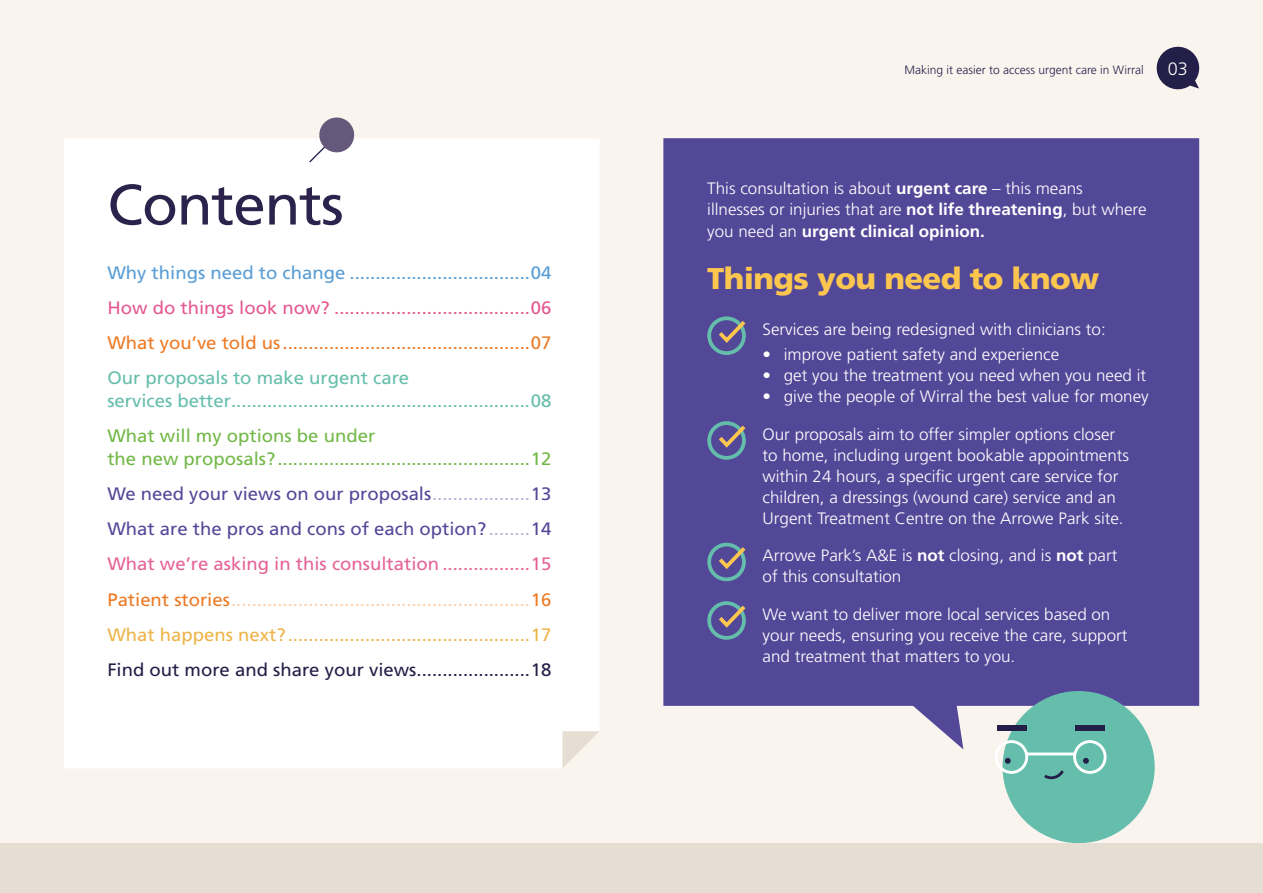
<style>
.page{position:relative;width:1263px;height:893px;background:#faf4ef}
.page>*{position:absolute;margin:0;border:0;box-sizing:border-box;transform-origin:0 0}
.t1{font:57px "Frutiger LT Std";letter-spacing:-.02em;color:#2c234d}
.t2{font:900 30px "Frutiger LT Std";letter-spacing:-.02em;color:#fdc64f}
.t3{font:18px/35.2px "Frutiger LT Std";color:#534898;text-align:justify}
.t4{font:18px/22.5px "Frutiger LT Std";color:#65beac}
.t5{font:18px/22.5px "Frutiger LT Std";color:#72b847}
.t6{font:18px "Frutiger LT Std";color:#ee7a24}
.t7{font:18px "Frutiger LT Std";color:#e55890}
.t8{font:18px "Frutiger LT Std";color:#589dd6}
.t9{font:18px "Frutiger LT Std";color:#241f48}
.t10{font:300 18px "Frutiger LT Std";color:#fff}
.t11{font:300 16.5px/21px "Frutiger LT Std";color:#fff}
.t12{font:300 12px "Frutiger LT Std";color:#241f48}
.s1{color:#b8b1d8}
.s2{color:#e66396}
.s3{color:#ee7a24}
.s4{color:#fbcea9}
.s5{color:#eeb44a}
.s6{font-weight:700}
</style>
<div class="page">
<div style="left:64px;top:138px;width:535px;height:630px;background:#fff"></div>
<svg style="left:562px;top:731px;width:37px;height:37px"></svg>
<svg style="left:309px;top:117px;width:47px;height:45px"></svg>
<div style="left:663px;top:138px;width:536px;height:568px;background:#534898"></div>
<div style="left:707px;top:316px;width:39px;height:39px;border:4px solid #65beac;border-radius:50%"></div>
<svg style="left:715px;top:317px;width:34px;height:29px"></svg>
<div style="left:707px;top:421px;width:39px;height:39px;border:4px solid #65beac;border-radius:50%"></div>
<svg style="left:715px;top:422px;width:34px;height:28px"></svg>
<div style="left:707px;top:543px;width:39px;height:38px;border:4px solid #65beac;border-radius:50%"></div>
<svg style="left:715px;top:543px;width:34px;height:29px"></svg>
<div style="left:707px;top:601px;width:39px;height:39px;border:4px solid #65beac;border-radius:50%"></div>
<svg style="left:715px;top:602px;width:34px;height:28px"></svg>
<div style="left:1002px;top:691px;width:153px;height:152px;background:#65beac;border-radius:50%"></div>
<div style="left:1075px;top:725px;width:30px;height:6px;background:#241f48"></div>
<div style="left:997px;top:725px;width:29px;height:6px;background:#241f48"></div>
<svg style="left:995px;top:739px;width:112px;height:42px"></svg>
<svg style="left:899px;top:694px;width:64px;height:55px"></svg>
<div style="left:0;top:843px;width:1263px;height:50px;background:#e6ded3"></div>
<svg style="left:1156px;top:46px;width:44px;height:44px"></svg>
<h1 class="t1" style="left:107px;top:171px;width:238px">Contents</h1>
<p class="t8" style="left:107px;top:262px;width:445px">Why things need to change ...................................04</p>
<p class="t7" style="left:107px;top:297px;width:445px">How do things look now? ......................................06</p>
<p class="t6" style="left:107px;top:332px;width:445px">What you’ve told us................................................07</p>
<p class="t4" style="left:107px;top:367px;width:445px">Our proposals to make urgent care<br>services better..........................................................08</p>
<p class="t5" style="left:107px;top:425px;width:445px">What will my options be under<br>the new proposals?.................................................12</p>
<p class="t3" style="left:107px;top:476px;width:445px">We need your views on our proposals<span class="s1">...................</span>13<br>What are the pros and cons of each option?<span class="s1">........</span>14<br><span class="s2">What we’re asking in this consultation .................15<br></span><span class="s3">Patient stories</span><span class="s4">..........................................................</span><span class="s3">16<br></span><span class="s5">What happens next?...............................................17</span></p>
<p class="t9" style="left:107px;top:659px;width:445px">Find out more and share your views......................18</p>
<p class="t12" style="left:904px;top:63px;width:241px">Making it easier to access urgent care in Wirral</p>
<p class="t10" style="left:1168px;top:58px;width:22px">03</p>
<p class="t11" style="left:707px;top:179px;width:441px">This consultation is about <span class="s6">urgent care</span> – this means<br>illnesses or injuries that are <span class="s6">not life threatening</span>, but where you need an <span class="s6">urgent clinical opinion.</span></p>
<h2 class="t2" style="left:707px;top:261px;width:393px">Things you need to know</h2>
<p class="t11" style="left:762px;top:319px;width:345px">Services are being redesigned with clinicians to:</p>
<p class="t11" style="left:762px;top:344px;width:298px">• improve patient safety and experience</p>
<p class="t11" style="left:762px;top:365px;width:385px">• get you the treatment you need when you need it</p>
<p class="t11" style="left:762px;top:386px;width:388px">• give the people of Wirral the best value for money</p>
<p class="t11" style="left:762px;top:424px;width:368px">Our proposals aim to offer simpler options closer to home, including urgent bookable appointments within 24 hours, a specific urgent care service for children, a dressings (wound care) service and an Urgent Treatment Centre on the Arrowe Park site.</p>
<p class="t11" style="left:762px;top:545px;width:356px">Arrowe Park’s A&amp;E is <span class="s6">not</span> closing, and is <span class="s6">not</span> part of this consultation</p>
<p class="t11" style="left:762px;top:604px;width:366px">We want to deliver more local services based on your needs, ensuring you receive the care, support and treatment that matters to you.</p>
</div>
